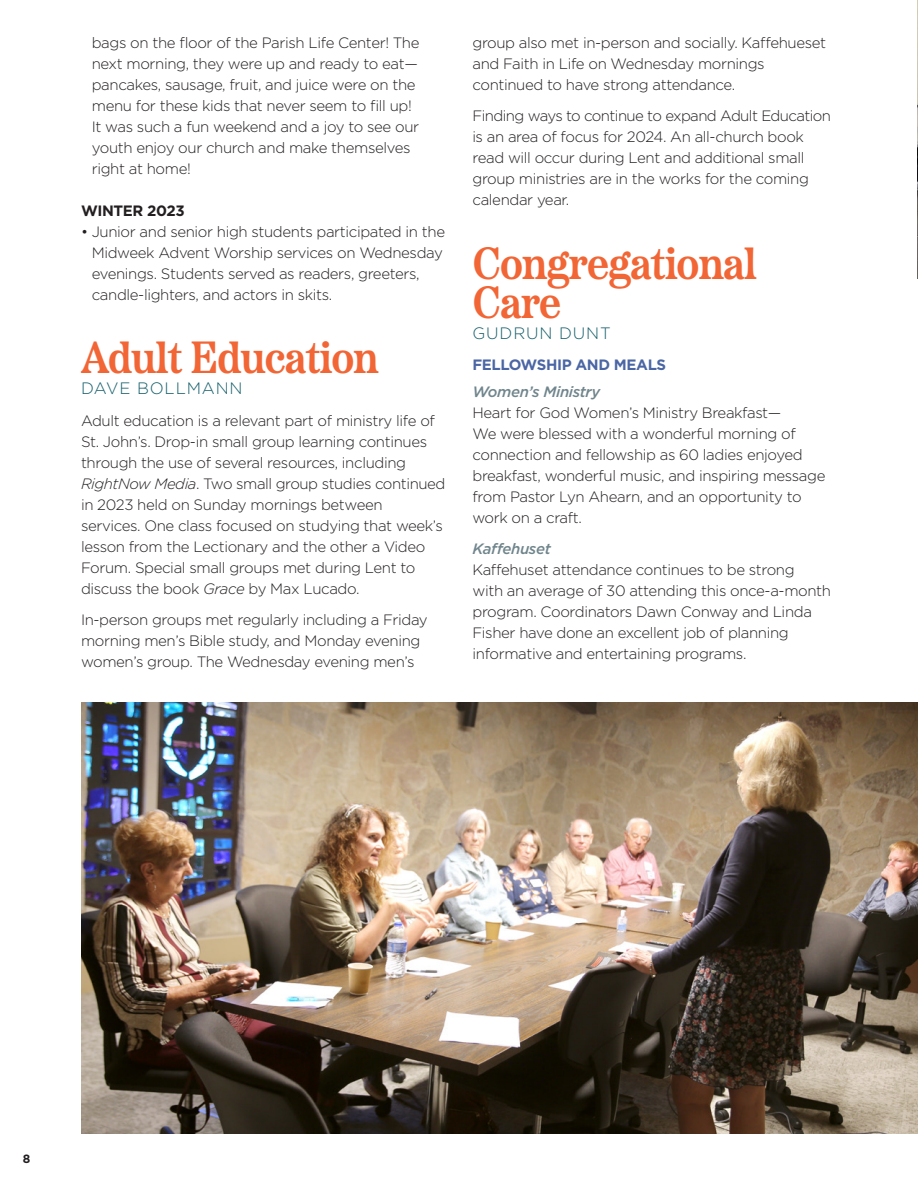
<style>
.page{position:relative;width:918px;height:1188px;background:#fff}
.page>*{position:absolute;margin:0;border:0;box-sizing:border-box;transform-origin:0 0}
.t1{font:600 45px/39px "Etna";letter-spacing:-.025em;color:#f26535}
.t2{font:300 16.5px "Gotham";letter-spacing:.05em;color:#16606c}
.t3{font:300 15px/21px "Gotham";letter-spacing:-.025em;color:#231f20}
.t4{font:italic 500 15px "Gotham";letter-spacing:-.025em;color:#70858c}
.t5{font:700 15px "Gotham";letter-spacing:-.025em;color:#4b66a4}
.t6{font:700 15px "Gotham";letter-spacing:-.025em;color:#231f20}
.t7{font:700 12px "Gotham";color:#231f20}
.s1{font-style:italic}
</style>
<div class="page">
<img style="left:81px;top:702px;width:837px;height:432px">
<img style="left:917px;top:0;width:1px;height:278px">
<p class="t3" style="left:92px;top:32px;width:329px">bags on the floor of the Parish Life Center! The next morning, they were up and ready to eat— pancakes, sausage, fruit, and juice were on the menu for these kids that never seem to fill up!<br>It was such a fun weekend and a joy to see our youth enjoy our church and make themselves right at home!</p>
<p class="t6" style="left:81px;top:201px;width:105px">WINTER 2023</p>
<p class="t3" style="left:92px;top:221px;width:355px;text-indent:-11px">• Junior and senior high students participated in the Midweek Advent Worship services on Wednesday evenings. Students served as readers, greeters, candle-lighters, and actors in skits.</p>
<p class="t1" style="left:81px;top:335px;width:300px">Adult Education</p>
<p class="t2" style="left:81px;top:378px;width:163px">DAVE BOLLMANN</p>
<p class="t3" style="left:81px;top:410px;width:366px">Adult education is a relevant part of ministry life of St. John’s. Drop-in small group learning continues through the use of several resources, including <span class="s1">RightNow Media</span>. Two small group studies continued in 2023 held on Sunday mornings between services. One class focused on studying that week’s lesson from the Lectionary and the other a Video Forum. Special small groups met during Lent to discuss the book <span class="s1">Grace</span> by Max Lucado.</p>
<p class="t3" style="left:81px;top:609px;width:348px">In-person groups met regularly including a Friday morning men’s Bible study, and Monday evening women’s group. The Wednesday evening men’s</p>
<p class="t3" style="left:472px;top:32px;width:355px">group also met in-person and socially. Kaffehueset and Faith in Life on Wednesday mornings continued to have strong attendance.</p>
<p class="t3" style="left:472px;top:105px;width:360px">Finding ways to continue to expand Adult Education is an area of focus for 2024. An all-church book read will occur during Lent and additional small group ministries are in the works for the coming calendar year.</p>
<p class="t1" style="left:472px;top:240px;width:286px">Congregational<br>Care</p>
<p class="t2" style="left:472px;top:323px;width:140px">GUDRUN DUNT</p>
<p class="t5" style="left:472px;top:355px;width:195px">FELLOWSHIP AND MEALS</p>
<p class="t4" style="left:472px;top:382px;width:129px">Women’s Ministry</p>
<p class="t3" style="left:472px;top:402px;width:354px">Heart for God Women’s Ministry Breakfast—<br>We were blessed with a wonderful morning of connection and fellowship as 60 ladies enjoyed breakfast, wonderful music, and inspiring message from Pastor Lyn Ahearn, and an opportunity to work on a craft.</p>
<p class="t4" style="left:472px;top:539px;width:80px">Kaffehuset</p>
<p class="t3" style="left:472px;top:559px;width:360px">Kaffehuset attendance continues to be strong<br>with an average of 30 attending this once-a-month program. Coordinators Dawn Conway and Linda Fisher have done an excellent job of planning informative and entertaining programs.</p>
<p class="t7" style="left:23px;top:1151px;width:9px">8</p>
</div>
